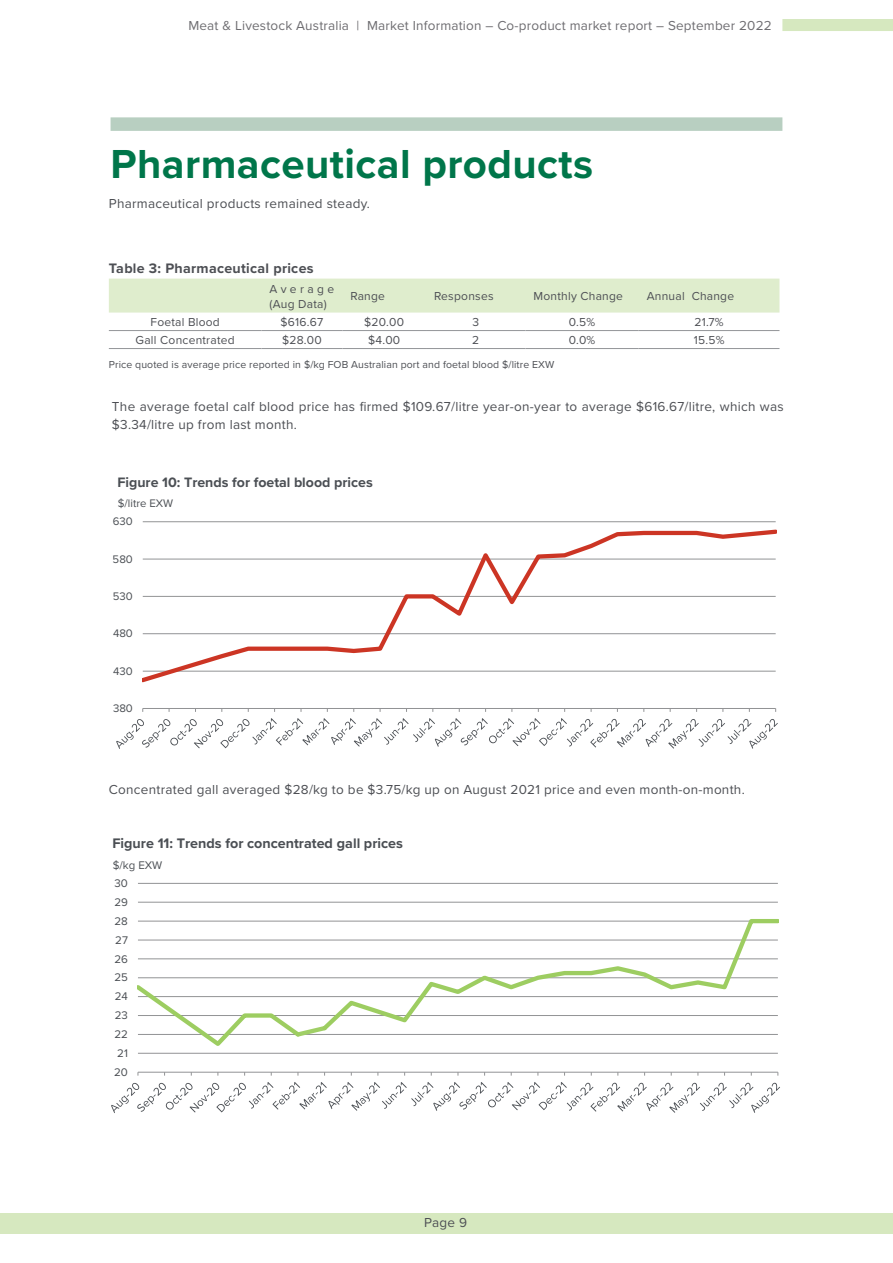
<style>
.page{position:relative;width:893px;height:1263px;background:#fff}
.page>*{position:absolute;margin:0;border:0;box-sizing:border-box;transform-origin:0 0}
.MLA_Heading_1{font:700 42px "Proxima Nova";letter-spacing:.01em;color:#00764a}
.t1{font:700 14.4px "Proxima Nova";color:#4b4f54}
.t2{font:700 14.25px "Proxima Nova";color:#4b4f54}
.Table_Title{font:700 14.25px "Proxima Nova";letter-spacing:.02em;color:#4d4f54}
.MLA_Paragraph{font:13.5px/18px "Proxima Nova";letter-spacing:.02em;color:#4d4f54}
.t3{font:13.5px "Proxima Nova";letter-spacing:.015em;color:#6e6d71}
.Table_Text_Centered{font:12px "Proxima Nova";letter-spacing:.02em;color:#4d4f54}
.Table_Text_Centered-2{font:12px/15px "Proxima Nova";letter-spacing:.265em;color:#4d4f54}
.t4{font:11.4px "Proxima Nova";color:#4b4f54}
.Footnote{font:10.5px "Proxima Nova";letter-spacing:.01em;color:#4d4f54}
</style>
<div class="page">
<div style="left:782px;top:19px;width:111px;height:12px;background:#d6e8bf"></div>
<div style="left:0;top:1213px;width:893px;height:21px;background:#d6e8bf"></div>
<div style="left:111px;top:117px;width:671px;height:14px;background:#b8cfc1"></div>
<hr style="left:143px;top:521px;width:633px;height:1px;background:#929395">
<hr style="left:143px;top:708px;width:633px;height:1px;background:#929395">
<svg style="left:143px;top:529px;width:633px;height:154px"></svg>
<svg style="left:116px;top:718px;width:662px;height:30px"></svg>
<hr style="left:138px;top:1053px;width:640px;height:1px;background:#929395">
<hr style="left:138px;top:902px;width:640px;height:1px;background:#929395">
<hr style="left:138px;top:883px;width:640px;height:1px;background:#929395">
<hr style="left:138px;top:1072px;width:640px;height:1px;background:#929395">
<svg style="left:138px;top:919px;width:641px;height:127px"></svg>
<svg style="left:111px;top:1082px;width:669px;height:31px"></svg>
<div style="left:109px;top:279px;width:670px;height:34px;background:#dfedcd"></div>
<hr style="left:109px;top:330px;width:153px;height:1px;background:#939598">
<hr style="left:262px;top:330px;width:80px;height:1px;background:#939598">
<hr style="left:342px;top:330px;width:84px;height:1px;background:#939598">
<hr style="left:426px;top:330px;width:99px;height:1px;background:#939598">
<hr style="left:525px;top:330px;width:114px;height:1px;background:#939598">
<hr style="left:639px;top:330px;width:140px;height:1px;background:#939598">
<hr style="left:109px;top:348px;width:153px;height:1px;background:#939598">
<hr style="left:262px;top:348px;width:80px;height:1px;background:#939598">
<hr style="left:342px;top:348px;width:84px;height:1px;background:#939598">
<hr style="left:426px;top:348px;width:99px;height:1px;background:#939598">
<hr style="left:525px;top:348px;width:114px;height:1px;background:#939598">
<hr style="left:639px;top:348px;width:140px;height:1px;background:#939598">
<p class="t3" style="left:188px;top:15px;width:585px">Meat &amp; Livestock Australia | Market Information – Co-product market report – September 2022</p>
<p class="MLA_Heading_1" style="left:111px;top:132px;width:484px">Pharmaceutical products</p>
<p class="MLA_Paragraph" style="left:109px;top:194px;width:263px">Pharmaceutical products remained steady.</p>
<p class="Table_Title" style="left:109px;top:258px;width:206px">Table 3: Pharmaceutical prices</p>
<p class="Table_Text_Centered-2" style="left:270px;top:281px;width:66px">Average (Aug Data)</p>
<p class="Table_Text_Centered" style="left:350px;top:287px;width:36px">Range</p>
<p class="Table_Text_Centered" style="left:434px;top:287px;width:61px">Responses</p>
<p class="Table_Text_Centered" style="left:534px;top:287px;width:91px">Monthly Change</p>
<p class="Table_Text_Centered" style="left:647px;top:287px;width:89px">Annual Change</p>
<p class="Table_Text_Centered" style="left:150px;top:313px;width:71px">Foetal Blood</p>
<p class="Table_Text_Centered" style="left:280px;top:313px;width:44px">$616.67</p>
<p class="Table_Text_Centered" style="left:364px;top:313px;width:41px">$20.00</p>
<p class="Table_Text_Centered" style="left:472px;top:313px;width:8px">3</p>
<p class="Table_Text_Centered" style="left:569px;top:313px;width:28px">0.5%</p>
<p class="Table_Text_Centered" style="left:695px;top:313px;width:31px">21.7%</p>
<p class="Table_Text_Centered" style="left:136px;top:331px;width:101px">Gall Concentrated</p>
<p class="Table_Text_Centered" style="left:282px;top:331px;width:41px">$28.00</p>
<p class="Table_Text_Centered" style="left:368px;top:331px;width:34px">$4.00</p>
<p class="Table_Text_Centered" style="left:472px;top:331px;width:9px">2</p>
<p class="Table_Text_Centered" style="left:569px;top:331px;width:28px">0.0%</p>
<p class="Table_Text_Centered" style="left:694px;top:331px;width:32px">15.5%</p>
<p class="Footnote" style="left:109px;top:356px;width:447px">Price quoted is average price reported in $/kg FOB Australian port and foetal blood $/litre EXW</p>
<p class="MLA_Paragraph" style="left:112px;top:396px;width:673px">The average foetal calf blood price has firmed $109.67/litre year-on-year to average $616.67/litre, which was $3.34/litre up from last month.</p>
<p class="t2" style="left:117px;top:471px;width:257px">Figure 10: Trends for foetal blood prices</p>
<p class="t4" style="left:118px;top:495px;width:57px">$/litre EXW</p>
<p class="t4" style="left:113px;top:513px;width:21px">630</p>
<p class="t4" style="left:113px;top:550px;width:22px">580</p>
<p class="t4" style="left:113px;top:588px;width:21px">530</p>
<p class="t4" style="left:113px;top:625px;width:21px">480</p>
<p class="t4" style="left:113px;top:662px;width:21px">430</p>
<p class="t4" style="left:113px;top:700px;width:21px">380</p>
<p class="MLA_Paragraph" style="left:109px;top:780px;width:637px">Concentrated gall averaged $28/kg to be $3.75/kg up on August 2021 price and even month-on-month.</p>
<p class="t1" style="left:112px;top:832px;width:292px">Figure 11: Trends for concentrated gall prices</p>
<p class="t4" style="left:113px;top:857px;width:51px">$/kg EXW</p>
<p class="t4" style="left:115px;top:875px;width:15px">30</p>
<p class="t4" style="left:114px;top:894px;width:15px">29</p>
<p class="t4" style="left:115px;top:912px;width:15px">28</p>
<p class="t4" style="left:115px;top:931px;width:14px">27</p>
<p class="t4" style="left:114px;top:950px;width:15px">26</p>
<p class="t4" style="left:114px;top:969px;width:15px">25</p>
<p class="t4" style="left:115px;top:988px;width:15px">24</p>
<p class="t4" style="left:115px;top:1007px;width:15px">23</p>
<p class="t4" style="left:114px;top:1026px;width:15px">22</p>
<p class="t4" style="left:117px;top:1045px;width:12px">21</p>
<p class="t4" style="left:114px;top:1063px;width:15px">20</p>
<p class="MLA_Paragraph" style="left:424px;top:1213px;width:44px">Page 9</p>
</div>
